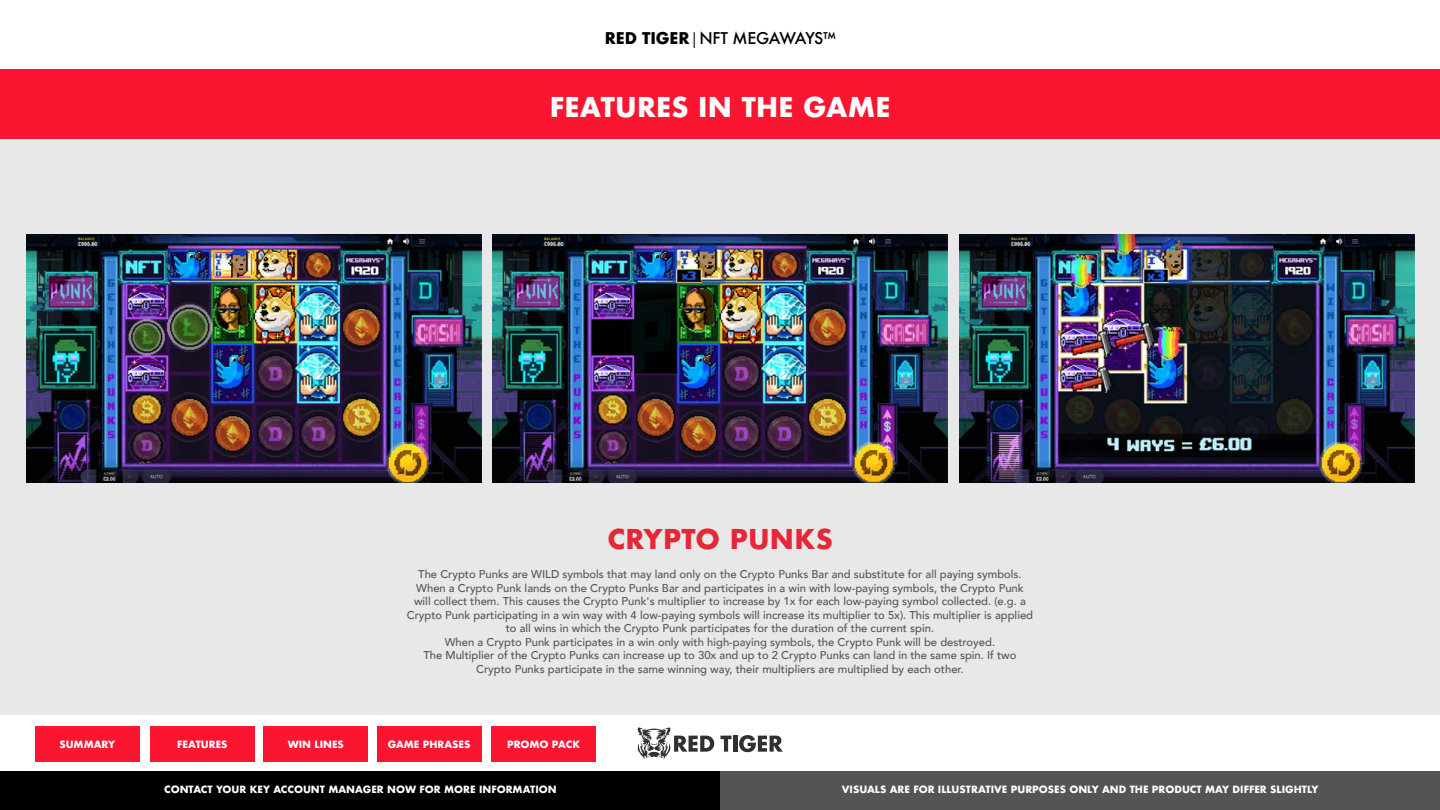
<style>
.page{position:relative;width:1440px;height:810px;background:#fff}
.page>*{position:absolute;margin:0;border:0;box-sizing:border-box;transform-origin:0 0}
.t1{font:700 26.55px "Futura";letter-spacing:.01em;color:#fff}
.t2{font:700 26.55px "Futura";letter-spacing:.01em;color:#e62737}
.t3{font:500 15.75px "Futura";letter-spacing:-.035em;color:#000}
.t4{font:500 11.25px/13.5px "Avenir";color:#545454;text-align:center}
.t5{font:700 9.75px "Futura";color:#fff}
.s1{font-weight:700}
.s2{font-family:"Myriad Pro";font-weight:400}
</style>
<div class="page">
<svg style="left:638px;top:727px;width:76px;height:33px"></svg>
<svg style="left:721px;top:736px;width:11px;height:16px"></svg>
<hr style="left:733px;top:736px;width:4px;height:16px;background:#303030">
<svg style="left:739px;top:735px;width:44px;height:17px"></svg>
<div style="left:0;top:70px;width:1440px;height:644px;background:#e8e8e8"></div>
<div style="left:0;top:69px;width:1440px;height:69px;background:#fa1631"></div>
<div style="left:0;top:771px;width:720px;height:39px;background:#000"></div>
<div style="left:720px;top:771px;width:720px;height:39px;background:#545454"></div>
<img style="left:26px;top:234px;width:455px;height:249px">
<img style="left:493px;top:234px;width:455px;height:249px">
<img style="left:959px;top:234px;width:455px;height:249px">
<div style="left:35px;top:726px;width:105px;height:35px;background:#fa1631"></div>
<div style="left:150px;top:726px;width:105px;height:35px;background:#fa1631"></div>
<div style="left:263px;top:726px;width:105px;height:35px;background:#fa1631"></div>
<div style="left:377px;top:726px;width:105px;height:35px;background:#fa1631"></div>
<div style="left:491px;top:726px;width:105px;height:35px;background:#fa1631"></div>
<h2 class="t3" style="left:605px;top:27px;width:232px"><span class="s1">RED TIGER</span> <span class="s2">|</span> NFT MEGAWAYS™</h2>
<h1 class="t1" style="left:550px;top:88px;width:342px">FEATURES IN THE GAME</h1>
<h1 class="t2" style="left:607px;top:520px;width:227px">CRYPTO PUNKS</h1>
<p class="t4" style="left:407px;top:567px;width:628px">The Crypto Punks are WILD symbols that may land only on the Crypto Punks Bar and substitute for all paying symbols.<br>When a Crypto Punk lands on the Crypto Punks Bar and participates in a win with low-paying symbols, the Crypto Punk will collect them. This causes the Crypto Punk's multiplier to increase by 1x for each low-paying symbol collected. (e.g. a Crypto Punk participating in a win way with 4 low-paying symbols will increase its multiplier to 5x). This multiplier is applied to all wins in which the Crypto Punk participates for the duration of the current spin.<br>When a Crypto Punk participates in a win only with high-paying symbols, the Crypto Punk will be destroyed.<br>The Multiplier of the Crypto Punks can increase up to 30x and up to 2 Crypto Punks can land in the same spin. If two Crypto Punks participate in the same winning way, their multipliers are multiplied by each other.</p>
<p class="t5" style="left:59px;top:737px;width:57px">SUMMARY</p>
<p class="t5" style="left:177px;top:737px;width:52px">FEATURES</p>
<p class="t5" style="left:288px;top:737px;width:58px">WIN LINES</p>
<p class="t5" style="left:388px;top:737px;width:84px">GAME PHRASES</p>
<p class="t5" style="left:507px;top:737px;width:75px">PROMO PACK</p>
<p class="t5" style="left:164px;top:783px;width:394px">CONTACT YOUR KEY ACCOUNT MANAGER NOW FOR MORE INFORMATION</p>
<p class="t5" style="left:842px;top:783px;width:478px">VISUALS ARE FOR ILLUSTRATIVE PURPOSES ONLY AND THE PRODUCT MAY DIFFER SLIGHTLY</p>
</div>
